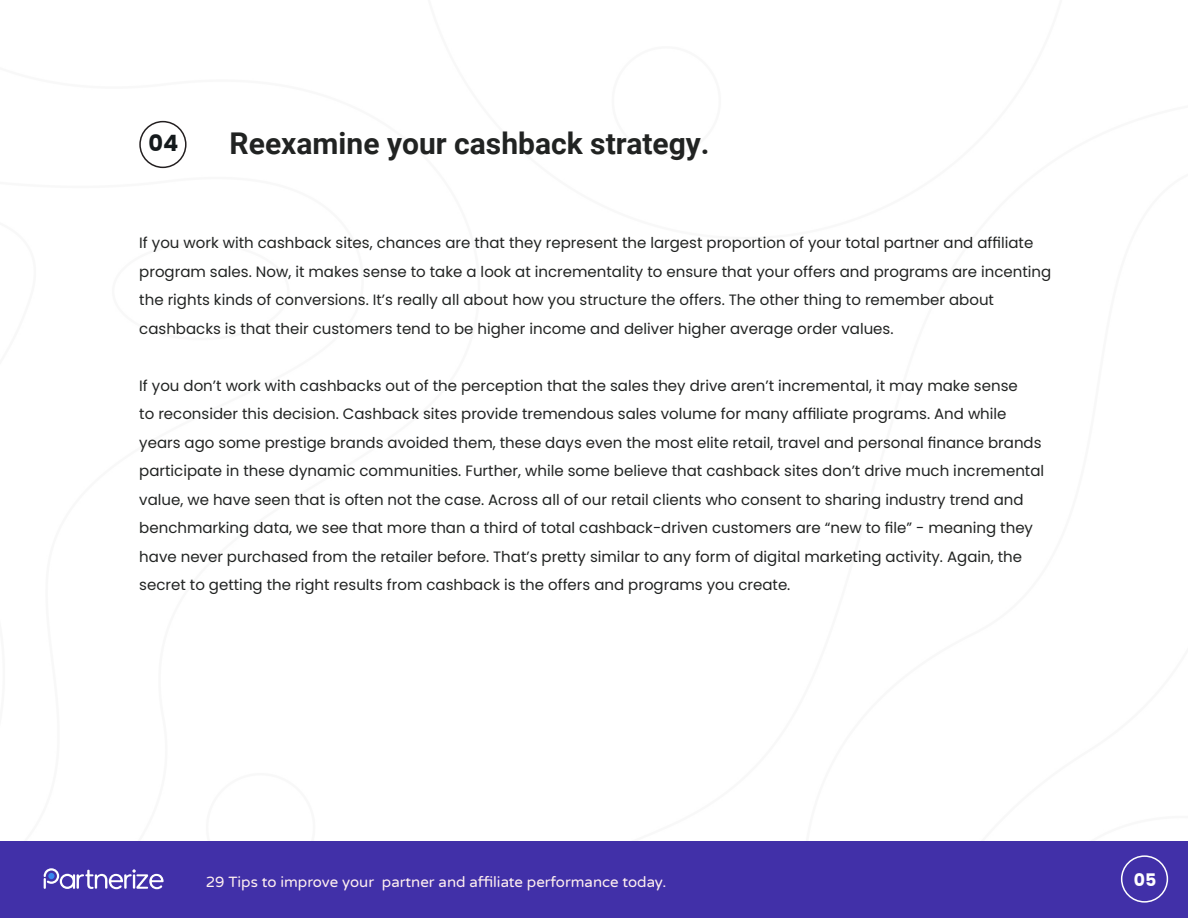
<style>
.page{position:relative;width:1188px;height:918px;background:#fff}
.page>*{position:absolute;margin:0;border:0;box-sizing:border-box;transform-origin:0 0}
.t1{font:700 30px "Roboto";color:#212322}
.t2{font:700 22.5px "Poppins";color:#141a1c}
.t3{font:700 17.25px "Poppins";color:#fff}
.t4{font:15px/28.5px "Poppins";color:#212322}
.t5{font:15px "Varela Round";color:#fff0f0}
</style>
<div class="page">
<div style="left:0;top:842px;width:1188px;height:76px;background:#4130a8"></div>
<div style="left:1121px;top:855px;width:47px;height:48px;border:2px solid #fff;border-radius:50%"></div>
<svg style="left:44px;top:868px;width:120px;height:21px"></svg>
<div style="left:139px;top:121px;width:48px;height:47px;border:2px solid #231f20;border-radius:50%"></div>
<p class="t2" style="left:148px;top:130px;width:31px">04</p>
<p class="t1" style="left:230px;top:123px;width:482px">Reexamine your cashback strategy.</p>
<p class="t4" style="left:139px;top:229px;width:914px">If you work with cashback sites, chances are that they represent the largest proportion of your total partner and affiliate program sales. Now, it makes sense to take a look at incrementality to ensure that your offers and programs are incenting the rights kinds of conversions. It’s really all about how you structure the offers. The other thing to remember about cashbacks is that their customers tend to be higher income and deliver higher average order values.</p>
<p class="t4" style="left:139px;top:371px;width:906px">If you don’t work with cashbacks out of the perception that the sales they drive aren’t incremental, it may make sense<br>to reconsider this decision. Cashback sites provide tremendous sales volume for many affiliate programs. And while years ago some prestige brands avoided them, these days even the most elite retail, travel and personal finance brands participate in these dynamic communities. Further, while some believe that cashback sites don’t drive much incremental value, we have seen that is often not the case. Across all of our retail clients who consent to sharing industry trend and benchmarking data, we see that more than a third of total cashback-driven customers are “new to file” - meaning they have never purchased from the retailer before. That’s pretty similar to any form of digital marketing activity. Again, the secret to getting the right results from cashback is the offers and programs you create.</p>
<p class="t5" style="left:206px;top:872px;width:462px">29 Tips to improve your partner and affiliate performance today.</p>
<p class="t3" style="left:1134px;top:870px;width:24px">05</p>
</div>
